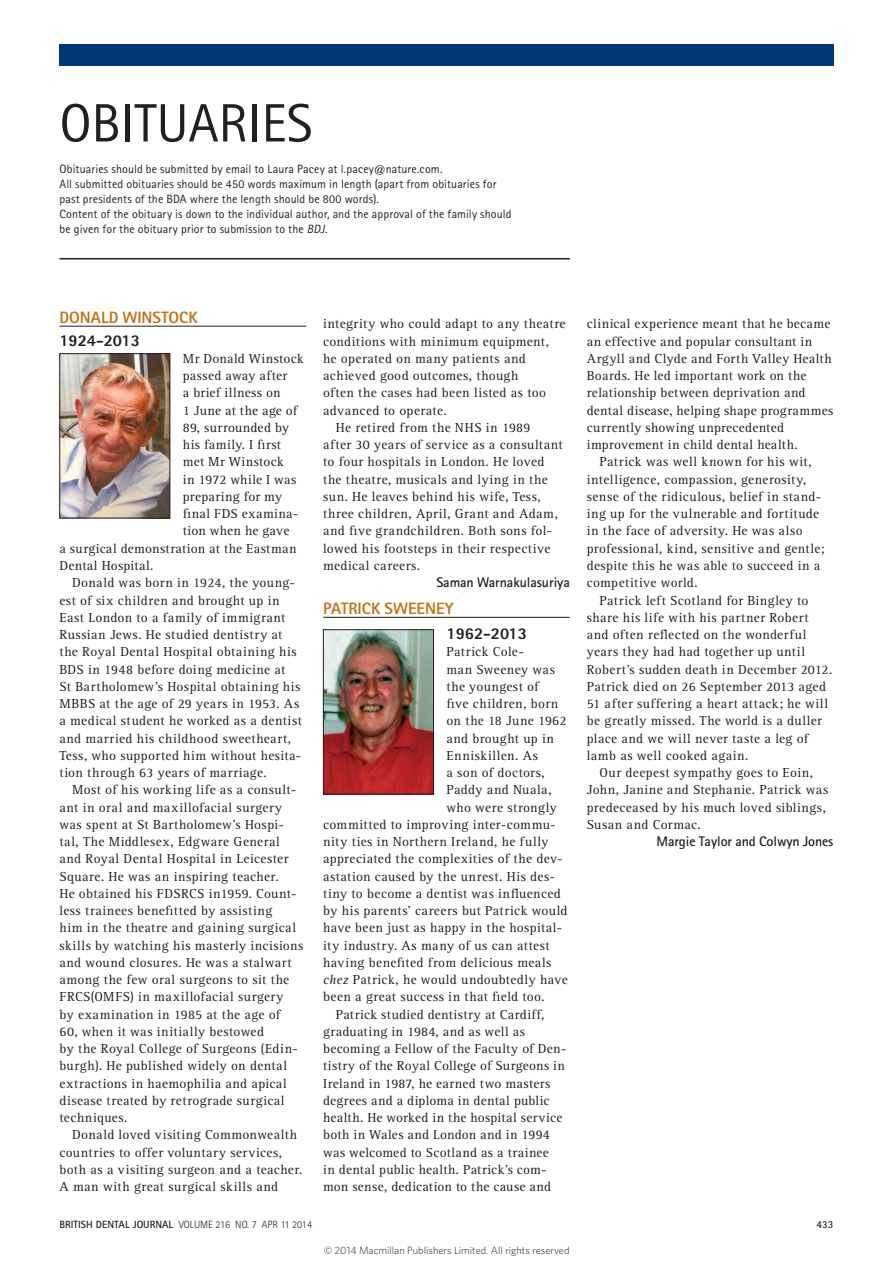
<style>
.page{position:relative;width:893px;height:1263px;background:#fff}
.page>*{position:absolute;margin:0;border:0;box-sizing:border-box;transform-origin:0 0}
.t1{font:54px "Rotis Sans Serif Std";color:#231f20}
._1_BDJ_letters_headi{font:800 16.5px "Rotis Sans Serif Std";color:#c57319}
._1_BDJ_letters_headi-2{font:800 16.5px "Rotis Sans Serif Std";color:#231f20}
._1_BDJ_obits_author{font:700 13.95px "Rotis Sans Serif Std";letter-spacing:-.005em;color:#231f20}
._1_BDJ_body_fullout{font:13.5px/17.2px "Rotis Serif Std";letter-spacing:.025em;color:#231f20}
._1_BDJ_body_fullout-2{font:13.5px "Rotis Serif Std";letter-spacing:.045em;color:#231f20}
._1_BDJ_in_brief{font:12px/15px "Rotis Sans Serif Std";letter-spacing:.01em;color:#231f20}
.t2{font:300 10.5px "Whitney";color:#1d1d1b}
.t3{font:300 10.5px "Rotis Sans Serif Std";color:#231f20}
.t4{font:700 10.5px "Rotis Sans Serif Std";color:#231f20}
.s1{font-style:italic}
.s2{font-weight:700}
</style>
<div class="page">
<hr style="left:59px;top:326px;width:247px;height:1px;background:#231f20">
<hr style="left:323px;top:617px;width:247px;height:1px;background:#231f20">
<img style="left:62px;top:355px;width:106px;height:161px">
<div style="left:60px;top:353px;width:110px;height:165px;border:1px solid #231f20"></div>
<img style="left:325px;top:631px;width:107px;height:161px">
<div style="left:323px;top:629px;width:111px;height:165px;border:1px solid #231f20"></div>
<hr style="left:60px;top:258px;width:510px;height:1px;background:#231f20">
<div style="left:60px;top:45px;width:774px;height:21px;background:#013775"></div>
<p class="t1" style="left:60px;top:91px;width:254px">OBITUARIES</p>
<p class="_1_BDJ_in_brief" style="left:60px;top:162px;width:453px">Obituaries should be submitted by email to Laura Pacey at l.pacey@nature.com.<br>All submitted obituaries should be 450 words maximum in length (apart from obituaries for past presidents of the BDA where the length should be 800 words).<br>Content of the obituary is down to the individual author, and the approval of the family should be given for the obituary prior to submission to the <span class="s1">BDJ</span>.</p>
<p class="_1_BDJ_letters_headi" style="left:59px;top:306px;width:140px">DONALD WINSTOCK</p>
<p class="_1_BDJ_letters_headi-2" style="left:59px;top:330px;width:82px">1924-2013</p>
<p class="_1_BDJ_body_fullout" style="left:183px;top:350px;width:123px">Mr Donald Winstock</p>
<p class="_1_BDJ_body_fullout" style="left:183px;top:367px;width:106px">passed away after</p>
<p class="_1_BDJ_body_fullout" style="left:183px;top:385px;width:99px">a brief illness on</p>
<p class="_1_BDJ_body_fullout" style="left:183px;top:402px;width:116px">1 June at the age of</p>
<p class="_1_BDJ_body_fullout" style="left:183px;top:419px;width:108px">89, surrounded by</p>
<p class="_1_BDJ_body_fullout" style="left:183px;top:436px;width:100px">his family. I first</p>
<p class="_1_BDJ_body_fullout" style="left:183px;top:454px;width:103px">met Mr Winstock</p>
<p class="_1_BDJ_body_fullout" style="left:183px;top:471px;width:115px">in 1972 while I was</p>
<p class="_1_BDJ_body_fullout" style="left:183px;top:488px;width:101px">preparing for my</p>
<p class="_1_BDJ_body_fullout" style="left:183px;top:505px;width:117px">final FDS examina-</p>
<p class="_1_BDJ_body_fullout" style="left:183px;top:523px;width:108px">tion when he gave</p>
<p class="_1_BDJ_body_fullout" style="left:59px;top:540px;width:239px">a surgical demonstration at the Eastman</p>
<p class="_1_BDJ_body_fullout" style="left:59px;top:557px;width:95px">Dental Hospital.</p>
<p class="_1_BDJ_body_fullout" style="left:59px;top:574px;width:244px;text-indent:13px">Donald was born in 1924, the young&shy;est of six children and brought up in East London to a family of immigrant Russian Jews. He studied dentistry at the Royal Dental Hospital obtaining his BDS in 1948 before doing medicine at<br>St Bartholomew’s Hospital obtaining his MBBS at the age of 29 years in 1953. As a medical student he worked as a dentist and married his childhood sweetheart, Tess, who supported him without hesita&shy;tion through 63 years of marriage.</p>
<p class="_1_BDJ_body_fullout" style="left:59px;top:781px;width:245px;text-indent:13px">Most of his working life as a consult&shy;ant in oral and maxillofacial surgery was spent at St Bartholomew’s Hospi&shy;tal, The Middlesex, Edgware General and Royal Dental Hospital in Leicester Square. He was an inspiring teacher.<br>He obtained his FDSRCS in1959. Count&shy;less trainees benefitted by assisting<br>him in the theatre and gaining surgical skills by watching his masterly incisions and wound closures. He was a stalwart among the few oral surgeons to sit the FRCS(OMFS) in maxillofacial surgery<br>by examination in 1985 at the age of<br>60, when it was initially bestowed<br>by the Royal College of Surgeons (Edin&shy;burgh). He published widely on dental extractions in haemophilia and apical disease treated by retrograde surgical techniques.</p>
<p class="_1_BDJ_body_fullout" style="left:59px;top:1126px;width:245px;text-indent:13px">Donald loved visiting Commonwealth countries to offer voluntary services, both as a visiting surgeon and a teacher.<br>A man with great surgical skills and</p>
<p class="_1_BDJ_body_fullout" style="left:323px;top:316px;width:244px">integrity who could adapt to any theatre conditions with minimum equipment, he operated on many patients and achieved good outcomes, though<br>often the cases had been listed as too advanced to operate.</p>
<p class="_1_BDJ_body_fullout" style="left:323px;top:419px;width:241px;text-indent:13px">He retired from the NHS in 1989<br>after 30 years of service as a consultant to four hospitals in London. He loved the theatre, musicals and lying in the sun. He leaves behind his wife, Tess, three children, April, Grant and Adam, and five grandchildren. Both sons fol&shy;lowed his footsteps in their respective medical careers.</p>
<p class="_1_BDJ_obits_author" style="left:436px;top:574px;width:135px">Saman Warnakulasuriya</p>
<p class="_1_BDJ_letters_headi" style="left:323px;top:598px;width:132px">PATRICK SWEENEY</p>
<p class="_1_BDJ_letters_headi-2" style="left:446px;top:623px;width:82px">1962-2013</p>
<p class="_1_BDJ_body_fullout" style="left:446px;top:643px;width:79px">Patrick Cole-</p>
<p class="_1_BDJ_body_fullout" style="left:446px;top:661px;width:110px">man Sweeney was</p>
<p class="_1_BDJ_body_fullout" style="left:446px;top:678px;width:94px">the youngest of</p>
<p class="_1_BDJ_body_fullout" style="left:446px;top:695px;width:113px">five children, born</p>
<p class="_1_BDJ_body_fullout" style="left:446px;top:712px;width:121px">on the 18 June 1962</p>
<p class="_1_BDJ_body_fullout" style="left:446px;top:730px;width:109px">and brought up in</p>
<p class="_1_BDJ_body_fullout-2" style="left:446px;top:748px;width:93px">Enniskillen. As</p>
<p class="_1_BDJ_body_fullout" style="left:446px;top:764px;width:100px">a son of doctors,</p>
<p class="_1_BDJ_body_fullout" style="left:446px;top:781px;width:107px">Paddy and Nuala,</p>
<p class="_1_BDJ_body_fullout" style="left:446px;top:799px;width:112px">who were strongly</p>
<p class="_1_BDJ_body_fullout" style="left:323px;top:816px;width:234px">committed to improving inter-commu-</p>
<p class="_1_BDJ_body_fullout" style="left:323px;top:833px;width:227px">nity ties in Northern Ireland, he fully</p>
<p class="_1_BDJ_body_fullout" style="left:323px;top:850px;width:241px">appreciated the complexities of the dev-</p>
<p class="_1_BDJ_body_fullout" style="left:323px;top:868px;width:234px">astation caused by the unrest. His des-</p>
<p class="_1_BDJ_body_fullout" style="left:323px;top:885px;width:239px">tiny to become a dentist was influenced</p>
<p class="_1_BDJ_body_fullout" style="left:323px;top:902px;width:246px">by his parents’ careers but Patrick would</p>
<p class="_1_BDJ_body_fullout" style="left:323px;top:919px;width:241px">have been just as happy in the hospital-</p>
<p class="_1_BDJ_body_fullout" style="left:323px;top:937px;width:228px">ity industry. As many of us can attest</p>
<p class="_1_BDJ_body_fullout" style="left:323px;top:954px;width:230px">having benefited from delicious meals</p>
<p class="_1_BDJ_body_fullout" style="left:323px;top:971px;width:246px"><span class="s1">chez</span> Patrick, he would undoubtedly have</p>
<p class="_1_BDJ_body_fullout" style="left:323px;top:988px;width:223px">been a great success in that field too.</p>
<p class="_1_BDJ_body_fullout" style="left:323px;top:1006px;width:245px;text-indent:13px">Patrick studied dentistry at Cardiff, graduating in 1984, and as well as becoming a Fellow of the Faculty of Den&shy;tistry of the Royal College of Surgeons in Ireland in 1987, he earned two masters degrees and a diploma in dental public health. He worked in the hospital service both in Wales and London and in 1994 was welcomed to Scotland as a trainee<br>in dental public health. Patrick’s com&shy;mon sense, dedication to the cause and</p>
<p class="_1_BDJ_body_fullout" style="left:587px;top:316px;width:248px">clinical experience meant that he became an effective and popular consultant in Argyll and Clyde and Forth Valley Health Boards. He led important work on the relationship between deprivation and dental disease, helping shape programmes currently showing unprecedented improvement in child dental health.</p>
<p class="_1_BDJ_body_fullout" style="left:587px;top:454px;width:239px;text-indent:13px">Patrick was well known for his wit, intelligence, compassion, generosity, sense of the ridiculous, belief in stand&shy;ing up for the vulnerable and fortitude in the face of adversity. He was also professional, kind, sensitive and gentle; despite this he was able to succeed in a competitive world.</p>
<p class="_1_BDJ_body_fullout" style="left:587px;top:592px;width:247px;text-indent:13px">Patrick left Scotland for Bingley to share his life with his partner Robert and often reflected on the wonderful years they had had together up until Robert’s sudden death in December 2012.<br>Patrick died on 26 September 2013 aged 51 after suffering a heart attack; he will be greatly missed. The world is a duller place and we will never taste a leg of lamb as well cooked again.</p>
<p class="_1_BDJ_body_fullout" style="left:587px;top:764px;width:243px;text-indent:13px">Our deepest sympathy goes to Eoin, John, Janine and Stephanie. Patrick was predeceased by his much loved siblings, Susan and Cormac.</p>
<p class="_1_BDJ_obits_author" style="left:656px;top:832px;width:178px">Margie Taylor and Colwyn Jones</p>
<p class="t3" style="left:60px;top:1218px;width:254px"><span class="s2">BRITISH DENTAL JOURNAL</span> VOLUME 216 NO. 7 APR 11 2014</p>
<p class="t4" style="left:816px;top:1217px;width:18px">433</p>
<p class="t2" style="left:324px;top:1243px;width:247px">© 2014 Macmillan Publishers Limited. All rights reserved</p>
</div>
